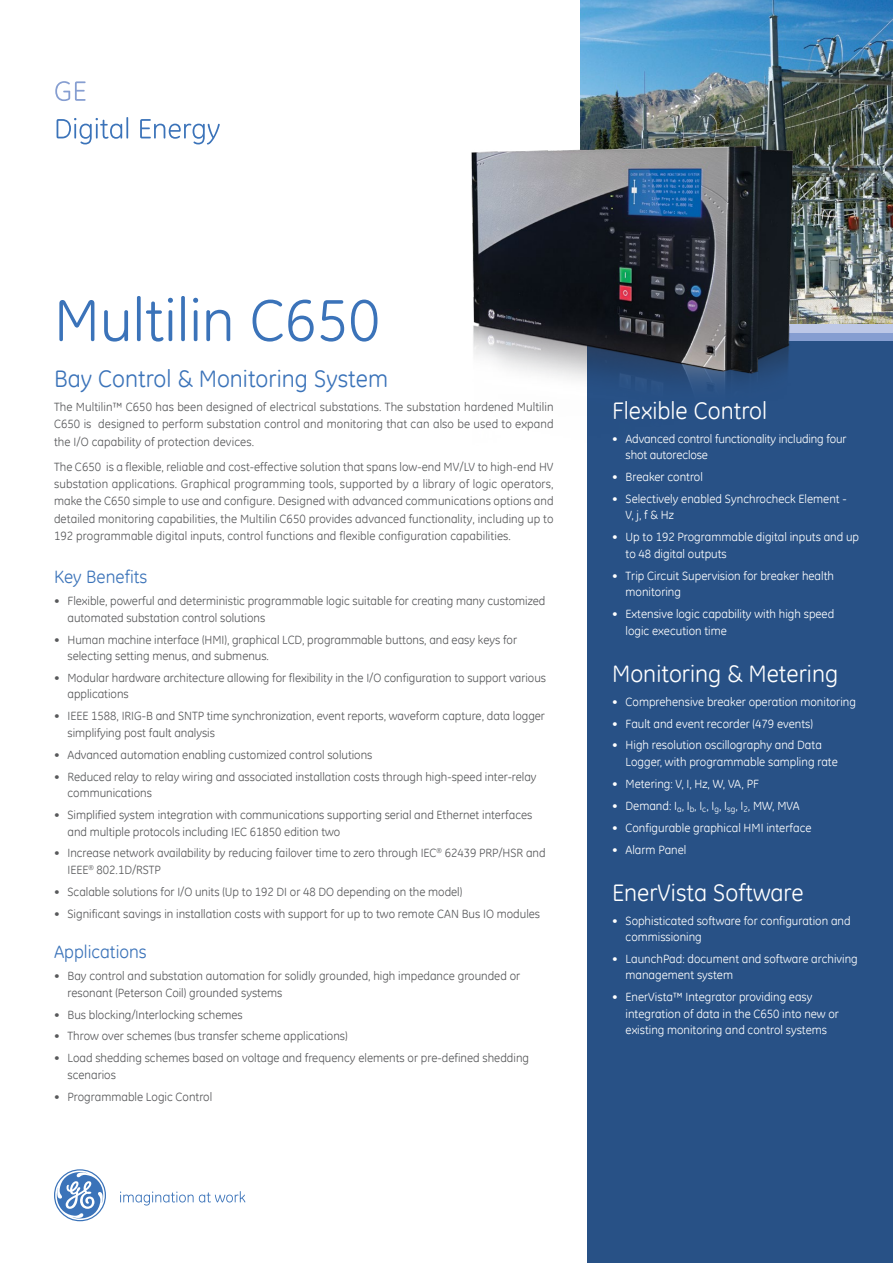
<style>
.page{position:relative;width:893px;height:1263px;background:#fff}
.page>*{position:absolute;margin:0;border:0;box-sizing:border-box;transform-origin:0 0}
.t1{font:60px "GE Inspira";color:#3b73b9}
.t2{font:24px "GE Inspira";color:#fff}
.t3{font:24px "GE Inspira";color:#3b73b9}
.t4{font:18px "GE Inspira";color:#3b73b9}
.t5{font:12px/16.5px "GE Inspira";color:#58595b}
.t6{font:12px/16.5px "GE Inspira";color:#fff}
</style>
<div class="page">
<svg style="left:57px;top:117px;width:163px;height:27px"></svg>
<svg style="left:55px;top:81px;width:31px;height:20px"></svg>
<div style="left:587px;top:334px;width:306px;height:929px;background:#285186"></div>
<div style="left:587px;top:331px;width:306px;height:10px;background:#869ed1"></div>
<div style="left:587px;top:323px;width:306px;height:10px;background:#bdc8e7"></div>
<svg style="left:120px;top:1191px;width:125px;height:14px"></svg>
<svg style="left:54px;top:1169px;width:52px;height:52px"></svg>
<img style="left:580px;top:0;width:313px;height:323px">
<img style="left:471px;top:110px;width:387px;height:276px">
<h1 class="t1" style="left:54px;top:281px;width:328px">Multilin C650</h1>
<h2 class="t3" style="left:54px;top:363px;width:336px">Bay Control &amp; Monitoring System</h2>
<p class="t5" style="left:54px;top:398px;width:501px;line-height:17.2px;text-align:justify">The Multilin™ C650 has been designed of electrical substations. The substation hardened Multilin C650 is designed to perform substation control and monitoring that can also be used to expand the I/O capability of protection devices.</p>
<p class="t5" style="left:54px;top:458px;width:501px;line-height:17.2px;text-align:justify">The C650 is a flexible, reliable and cost-effective solution that spans low-end MV/LV to high-end HV substation applications. Graphical programming tools, supported by a library of logic operators, make the C650 simple to use and configure. Designed with advanced communications options and detailed monitoring capabilities, the Multilin C650 provides advanced functionality, including up to 192 programmable digital inputs, control functions and flexible configuration capabilities.</p>
<h3 class="t4" style="left:54px;top:565px;width:95px">Key Benefits</h3>
<p class="t5" style="left:68px;top:592px;width:479px;text-indent:-14px">• Flexible, powerful and deterministic programmable logic suitable for creating many customized automated substation control solutions</p>
<p class="t5" style="left:68px;top:631px;width:451px;text-indent:-14px">• Human machine interface (HMI), graphical LCD, programmable buttons, and easy keys for selecting setting menus, and submenus.</p>
<p class="t5" style="left:68px;top:669px;width:480px;text-indent:-14px">• Modular hardware architecture allowing for flexibility in the I/O configuration to support various applications</p>
<p class="t5" style="left:68px;top:708px;width:479px;text-indent:-14px">• IEEE 1588, IRIG-B and SNTP time synchronization, event reports, waveform capture, data logger simplifying post fault analysis</p>
<p class="t5" style="left:54px;top:746px;width:320px">• Advanced automation enabling customized control solutions</p>
<p class="t5" style="left:68px;top:768px;width:471px;text-indent:-14px">• Reduced relay to relay wiring and associated installation costs through high-speed inter-relay communications</p>
<p class="t5" style="left:68px;top:806px;width:466px;text-indent:-14px">• Simplified system integration with communications supporting serial and Ethernet interfaces and multiple protocols including IEC 61850 edition two</p>
<p class="t5" style="left:67px;top:845px;width:480px;text-indent:-13px">• Increase network availability by reducing failover time to zero through IEC<sup>®</sup> 62439 PRP/HSR and<br>IEEE<sup>®</sup> 802.1D/RSTP</p>
<p class="t5" style="left:54px;top:883px;width:410px">• Scalable solutions for I/O units (Up to 192 DI or 48 DO depending on the model)</p>
<p class="t5" style="left:54px;top:905px;width:488px">• Significant savings in installation costs with support for up to two remote CAN Bus IO modules</p>
<h3 class="t4" style="left:54px;top:940px;width:94px">Applications</h3>
<p class="t5" style="left:68px;top:967px;width:454px;text-indent:-14px">• Bay control and substation automation for solidly grounded, high impedance grounded or resonant (Peterson Coil) grounded systems</p>
<p class="t5" style="left:54px;top:1006px;width:190px">• Bus blocking/Interlocking schemes</p>
<p class="t5" style="left:54px;top:1028px;width:295px">• Throw over schemes (bus transfer scheme applications)</p>
<p class="t5" style="left:68px;top:1050px;width:463px;text-indent:-14px">• Load shedding schemes based on voltage and frequency elements or pre-defined shedding scenarios</p>
<p class="t5" style="left:54px;top:1088px;width:160px">• Programmable Logic Control</p>
<h2 class="t2" style="left:612px;top:396px;width:157px">Flexible Control</h2>
<p class="t6" style="left:626px;top:430px;width:223px;text-indent:-14px">• Advanced control functionality including four shot autoreclose</p>
<p class="t6" style="left:612px;top:468px;width:92px">• Breaker control</p>
<p class="t6" style="left:626px;top:490px;width:223px;text-indent:-14px">• Selectively enabled Synchrocheck Element -<br>V, j, f &amp; Hz</p>
<p class="t6" style="left:626px;top:529px;width:235px;text-indent:-14px">• Up to 192 Programmable digital inputs and up to 48 digital outputs</p>
<p class="t6" style="left:626px;top:567px;width:210px;text-indent:-14px">• Trip Circuit Supervision for breaker health monitoring</p>
<p class="t6" style="left:626px;top:605px;width:210px;text-indent:-14px">• Extensive logic capability with high speed logic execution time</p>
<h2 class="t2" style="left:612px;top:659px;width:228px">Monitoring &amp; Metering</h2>
<p class="t6" style="left:612px;top:693px;width:245px">• Comprehensive breaker operation monitoring</p>
<p class="t6" style="left:612px;top:715px;width:202px">• Fault and event recorder (479 events)</p>
<p class="t6" style="left:626px;top:737px;width:214px;text-indent:-14px">• High resolution oscillography and Data<br>Logger, with programmable sampling rate</p>
<p class="t6" style="left:612px;top:775px;width:148px">• Metering: V, I, Hz, W, VA, PF</p>
<p class="t6" style="left:612px;top:797px;width:189px">• Demand: I<sub>a</sub>, I<sub>b</sub>, I<sub>c</sub>, I<sub>g</sub>, I<sub>sg</sub>, I<sub>2</sub>, MW, MVA</p>
<p class="t6" style="left:612px;top:819px;width:201px">• Configurable graphical HMI interface</p>
<p class="t6" style="left:612px;top:841px;width:76px">• Alarm Panel</p>
<h2 class="t2" style="left:612px;top:877px;width:193px">EnerVista Software</h2>
<p class="t6" style="left:626px;top:912px;width:226px;text-indent:-14px">• Sophisticated software for configuration and commissioning</p>
<p class="t6" style="left:626px;top:950px;width:234px;text-indent:-14px">• LaunchPad: document and software archiving management system</p>
<p class="t6" style="left:626px;top:989px;width:215px;text-indent:-14px">• EnerVista™ Integrator providing easy integration of data in the C650 into new or existing monitoring and control systems</p>
</div>
